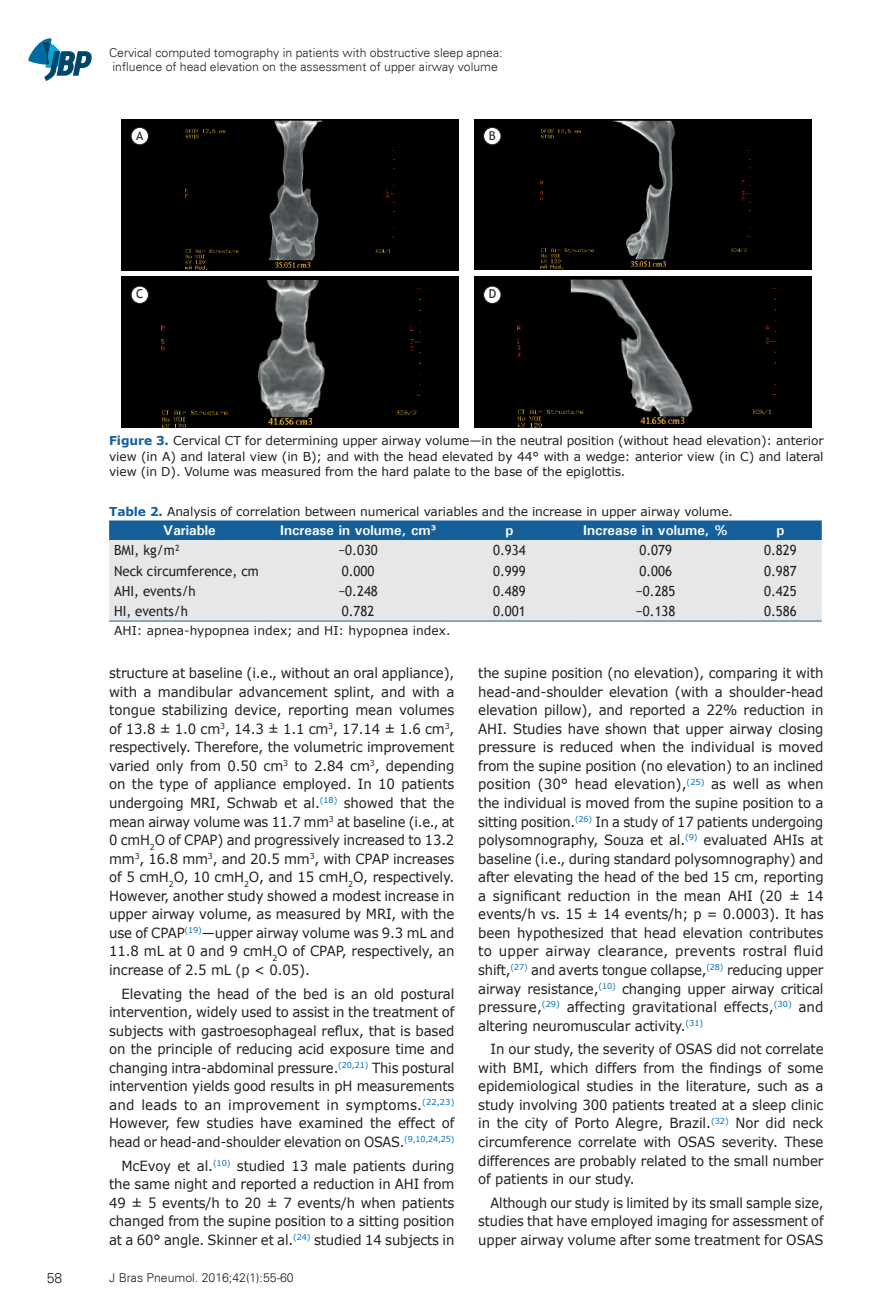
<style>
.page{position:relative;width:893px;height:1315px;background:#fff}
.page>*{position:absolute;margin:0;border:0;box-sizing:border-box;transform-origin:0 0}
.Corpo_EN{font:14px/18.6px "Verdana";letter-spacing:-.01em;color:#231f20;text-align:justify;scale:.95 1}
.Tabela___textos{font:14px "Trebuchet MS";color:#231f20;scale:.94 1}
.Corpo_EN-2{font:14px/18.6px "Verdana";letter-spacing:-.01em;color:#231f20;text-align:justify;scale:.92 1}
.Tabela___nomes_campo{font:700 14px "Univers";color:#fff}
.t1{font:300 14px "Univers";color:#231f20}
.Legendas{font:12.25px/15.8px "Verdana";letter-spacing:-.01em;color:#231f20;text-align:justify}
.t2{font:300 12.25px/14.7px "Univers";color:#231f20}
.Tabela___notas{font:12.25px "Verdana";color:#231f20}
.t3{font:12.25px "Trebuchet MS";color:#231f20}
.s1{font-weight:700;color:#15609a}
</style>
<div class="page">
<svg style="left:28px;top:38px;width:64px;height:43px"></svg>
<div style="left:109px;top:520px;width:713px;height:20px;background:#15609a"></div>
<div style="left:109px;top:540px;width:713px;height:80px;background:#e6e7e9"></div>
<hr style="left:109px;top:620px;width:161px;height:1px;background:#15609a">
<hr style="left:270px;top:620px;width:176px;height:1px;background:#15609a">
<hr style="left:446px;top:620px;width:126px;height:1px;background:#15609a">
<hr style="left:572px;top:620px;width:167px;height:1px;background:#15609a">
<hr style="left:739px;top:620px;width:83px;height:1px;background:#15609a">
<img style="left:122px;top:276px;width:336px;height:151px">
<img style="left:474px;top:276px;width:337px;height:151px">
<div style="left:131px;top:286px;width:17px;height:17px;background:#fff;border-radius:50%"></div>
<div style="left:131px;top:286px;width:18px;height:18px;border:1px solid #231f20;border-radius:50%"></div>
<div style="left:484px;top:286px;width:17px;height:17px;background:#fff;border-radius:50%"></div>
<div style="left:483px;top:286px;width:18px;height:18px;border:1px solid #231f20;border-radius:50%"></div>
<img style="left:122px;top:119px;width:336px;height:151px">
<img style="left:474px;top:119px;width:337px;height:151px">
<div style="left:131px;top:127px;width:17px;height:18px;background:#fff;border-radius:50%"></div>
<div style="left:131px;top:127px;width:18px;height:18px;border:1px solid #231f20;border-radius:50%"></div>
<div style="left:484px;top:127px;width:17px;height:18px;background:#fff;border-radius:50%"></div>
<div style="left:483px;top:127px;width:18px;height:18px;border:1px solid #231f20;border-radius:50%"></div>
<p class="t2" style="left:109px;top:45px;width:395px">Cervical computed tomography in patients with obstructive sleep apnea: influence of head elevation on the assessment of upper airway volume</p>
<p class="t3" style="left:136px;top:128px;width:9px">A</p>
<p class="t3" style="left:489px;top:128px;width:8px">B</p>
<p class="t3" style="left:136px;top:287px;width:9px">C</p>
<p class="t3" style="left:489px;top:287px;width:9px">D</p>
<p class="Legendas" style="left:109px;top:432px;width:716px"><span class="s1">Figure 3.</span> Cervical CT for determining upper airway volume—in the neutral position (without head elevation): anterior view (in A) and lateral view (in B); and with the head elevated by 44° with a wedge: anterior view (in C) and lateral view (in D). Volume was measured from the hard palate to the base of the epiglottis.</p>
<p class="Legendas" style="left:109px;top:503px;width:625px"><span class="s1">Table 2.</span> Analysis of correlation between numerical variables and the increase in upper airway volume.</p>
<p class="Tabela___nomes_campo" style="left:163px;top:522px;width:54px">Variable</p>
<p class="Tabela___nomes_campo" style="left:280px;top:522px;width:158px">Increase in volume, cm³</p>
<p class="Tabela___nomes_campo" style="left:505px;top:522px;width:10px">p</p>
<p class="Tabela___nomes_campo" style="left:583px;top:522px;width:146px">Increase in volume, %</p>
<p class="Tabela___nomes_campo" style="left:776px;top:522px;width:10px">p</p>
<p class="Tabela___textos" style="left:114px;top:542px;width:72px">BMI, kg/m²</p>
<p class="Tabela___textos" style="left:338px;top:542px;width:43px">−0.030</p>
<p class="Tabela___textos" style="left:493px;top:542px;width:36px">0.934</p>
<p class="Tabela___textos" style="left:639px;top:542px;width:36px">0.079</p>
<p class="Tabela___textos" style="left:764px;top:542px;width:36px">0.829</p>
<p class="Tabela___textos" style="left:114px;top:562px;width:155px">Neck circumference, cm</p>
<p class="Tabela___textos" style="left:342px;top:562px;width:36px">0.000</p>
<p class="Tabela___textos" style="left:493px;top:562px;width:36px">0.999</p>
<p class="Tabela___textos" style="left:639px;top:562px;width:36px">0.006</p>
<p class="Tabela___textos" style="left:764px;top:562px;width:36px">0.987</p>
<p class="Tabela___textos" style="left:114px;top:582px;width:88px">AHI, events/h</p>
<p class="Tabela___textos" style="left:338px;top:582px;width:43px">−0.248</p>
<p class="Tabela___textos" style="left:493px;top:582px;width:36px">0.489</p>
<p class="Tabela___textos" style="left:636px;top:582px;width:43px">−0.285</p>
<p class="Tabela___textos" style="left:764px;top:582px;width:36px">0.425</p>
<p class="Tabela___textos" style="left:114px;top:603px;width:80px">HI, events/h</p>
<p class="Tabela___textos" style="left:342px;top:603px;width:36px">0.782</p>
<p class="Tabela___textos" style="left:493px;top:603px;width:36px">0.001</p>
<p class="Tabela___textos" style="left:636px;top:603px;width:43px">−0.138</p>
<p class="Tabela___textos" style="left:764px;top:603px;width:36px">0.586</p>
<p class="Tabela___notas" style="left:114px;top:622px;width:338px">AHI: apnea-hypopnea index; and HI: hypopnea index.</p>
<p class="Corpo_EN" style="left:109px;top:663px;width:365px">structure at baseline (i.e., without an oral appliance), with a mandibular advancement splint, and with a tongue stabilizing device, reporting mean volumes of 13.8 ± 1.0 cm<sup>3</sup>, 14.3 ± 1.1 cm<sup>3</sup>, 17.14 ± 1.6 cm<sup>3</sup>, respectively. Therefore, the volumetric improvement varied only from 0.50 cm<sup>3</sup> to 2.84 cm<sup>3</sup>, depending on the type of appliance employed. In 10 patients undergoing MRI, Schwab et al.<sup>(18)</sup> showed that the mean airway volume was 11.7 mm<sup>3</sup> at baseline (i.e., at 0 cmH<sub>2</sub>O of CPAP) and progressively increased to 13.2 mm<sup>3</sup>, 16.8 mm<sup>3</sup>, and 20.5 mm<sup>3</sup>, with CPAP increases of 5 cmH<sub>2</sub>O, 10 cmH<sub>2</sub>O, and 15 cmH<sub>2</sub>O, respectively.<br>However, another study showed a modest increase in upper airway volume, as measured by MRI, with the use of CPAP<sup>(19)</sup>—upper airway volume was 9.3 mL and 11.8 mL at 0 and 9 cmH<sub>2</sub>O of CPAP, respectively, an increase of 2.5 mL (p &lt; 0.05).</p>
<p class="Corpo_EN" style="left:109px;top:984px;width:365px;text-indent:12px">Elevating the head of the bed is an old postural intervention, widely used to assist in the treatment of subjects with gastroesophageal reflux, that is based on the principle of reducing acid exposure time and changing intra-abdominal pressure.<sup>(20,21)</sup> This postural intervention yields good results in pH measurements and leads to an improvement in symptoms.<sup>(22,23)<br></sup>However, few studies have examined the effect of head or head-and-shoulder elevation on OSAS.<sup>(9,10,24,25)</sup></p>
<p class="Corpo_EN" style="left:109px;top:1156px;width:365px;text-indent:12px">McEvoy et al.<sup>(10)</sup> studied 13 male patients during the same night and reported a reduction in AHI from 49 ± 5 events/h to 20 ± 7 events/h when patients changed from the supine position to a sitting position at a 60° angle. Skinner et al.<sup>(24)</sup> studied 14 subjects in</p>
<p class="t1" style="left:47px;top:1269px;width:17px">58</p>
<p class="t2" style="left:109px;top:1270px;width:186px">J Bras Pneumol. 2016;42(1):55-60</p>
<p class="Corpo_EN" style="left:478px;top:663px;width:365px">the supine position (no elevation), comparing it with head-and-shoulder elevation (with a shoulder-head elevation pillow), and reported a 22% reduction in AHI. Studies have shown that upper airway closing pressure is reduced when the individual is moved from the supine position (no elevation) to an inclined position (30° head elevation),<sup>(25)</sup> as well as when the individual is moved from the supine position to a sitting position.<sup>(26)</sup> In a study of 17 patients undergoing polysomnography, Souza et al.<sup>(9)</sup> evaluated AHIs at baseline (i.e., during standard polysomnography) and after elevating the head of the bed 15 cm, reporting a significant reduction in the mean AHI (20 ± 14 events/h vs. 15 ± 14 events/h; p = 0.0003). It has been hypothesized that head elevation contributes to upper airway clearance, prevents rostral fluid shift,<sup>(27)</sup> and averts tongue collapse,<sup>(28)</sup> reducing upper airway resistance,<sup>(10)</sup> changing upper airway critical pressure,<sup>(29)</sup> affecting gravitational effects,<sup>(30)</sup> and altering neuromuscular activity.<sup>(31)</sup></p>
<p class="Corpo_EN" style="left:478px;top:1039px;width:365px;text-indent:12px">In our study, the severity of OSAS did not correlate with BMI, which differs from the findings of some epidemiological studies in the literature, such as a study involving 300 patients treated at a sleep clinic in the city of Porto Alegre, Brazil.<sup>(32)</sup> Nor did neck circumference correlate with OSAS severity. These differences are probably related to the small number of patients in our study.</p>
<p class="Corpo_EN-2" style="left:478px;top:1193px;width:377px;text-indent:12px">Although our study is limited by its small sample size, studies that have employed imaging for assessment of upper airway volume after some treatment for OSAS</p>
</div>
